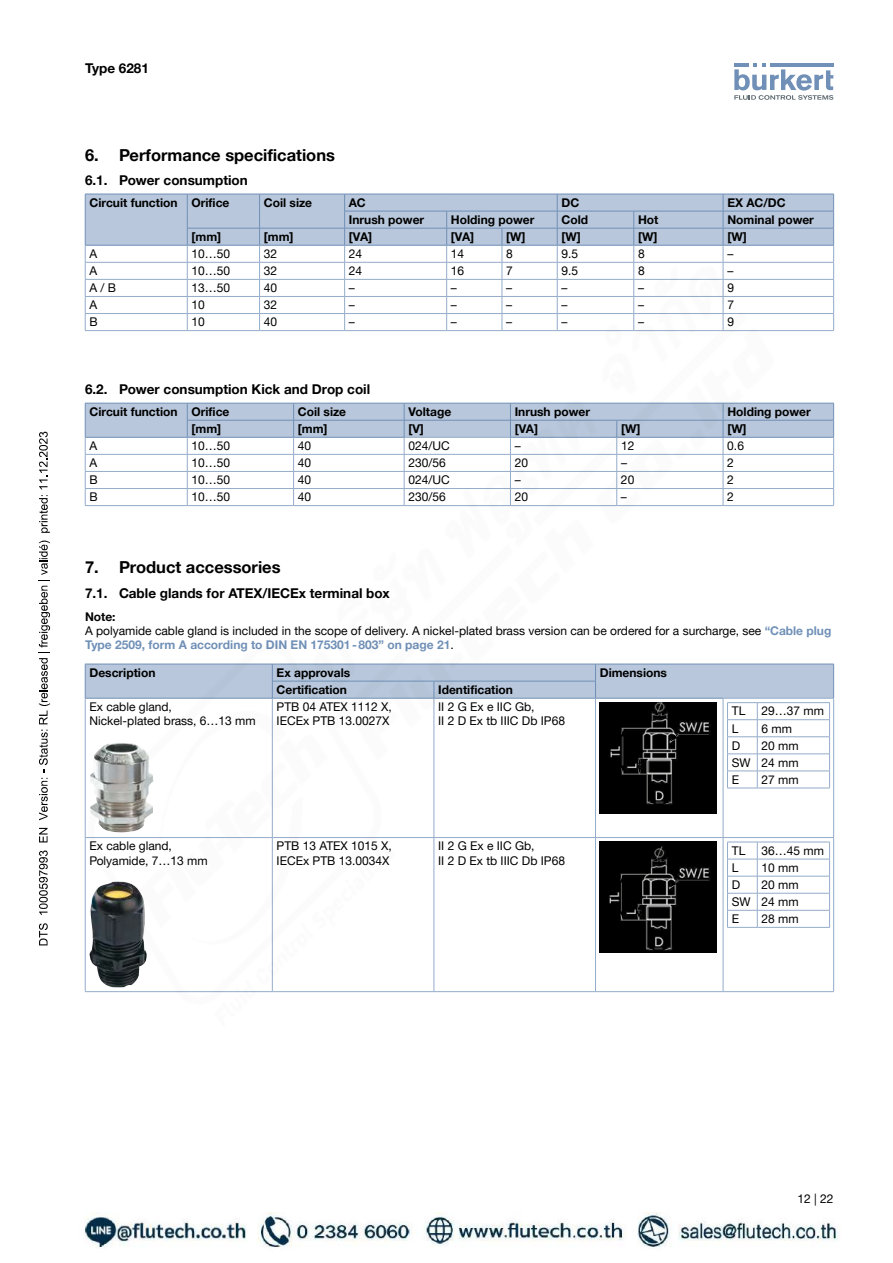
<style>
.page{position:relative;width:893px;height:1263px;background:#fff}
.page>*{position:absolute;margin:0;border:0;box-sizing:border-box;transform-origin:0 0}
.t1{font:700 16.5px "Helvetica Neue LTW1 G";color:#000}
.t2{font:700 13.5px "Helvetica Neue LTW1 G";color:#000}
.t3{font:12px/14.4px "Helvetica Neue LTW1 G";color:#000}
.t4{font:700 12px "Helvetica Neue LTW1 G";color:#000}
.s1{font-weight:700}
.s2{font-weight:700;color:#7090b7}
</style>
<div class="page">
<svg style="left:734px;top:63px;width:99px;height:37px"></svg>
<svg style="left:85px;top:194px;width:749px;height:34px;background:#b4c4d9"></svg>
<svg style="left:39px;top:923px;width:4px;height:22px"></svg>
<svg style="left:39px;top:850px;width:4px;height:65px"></svg>
<svg style="left:39px;top:828px;width:4px;height:14px"></svg>
<svg style="left:39px;top:540px;width:4px;height:280px"></svg>
<svg style="left:39px;top:495px;width:4px;height:38px"></svg>
<svg style="left:39px;top:432px;width:4px;height:57px"></svg>
<img style="left:84px;top:1213px;width:754px;height:34px">
<img style="left:43px;top:228px;width:792px;height:765px">
<p class="t2" style="left:85px;top:60px;width:65px">Type 6281</p>
<h1 class="t1" style="left:85px;top:145px;width:251px">6. Performance specifications</h1>
<p class="t2" style="left:85px;top:172px;width:164px">6.1. Power consumption</p>
<p class="t4" style="left:89px;top:195px;width:142px">Circuit function Orifice</p>
<p class="t4" style="left:264px;top:195px;width:50px">Coil size</p>
<p class="t4" style="left:349px;top:195px;width:18px">AC</p>
<p class="t4" style="left:561px;top:195px;width:19px">DC</p>
<p class="t4" style="left:727px;top:195px;width:60px">EX AC/DC</p>
<p class="t4" style="left:349px;top:212px;width:77px">Inrush power</p>
<p class="t4" style="left:451px;top:212px;width:85px">Holding power</p>
<p class="t4" style="left:561px;top:212px;width:28px">Cold</p>
<p class="t4" style="left:638px;top:212px;width:22px">Hot</p>
<p class="t4" style="left:727px;top:212px;width:88px">Nominal power</p>
<p class="t4" style="left:192px;top:229px;width:31px">[mm]</p>
<p class="t4" style="left:264px;top:229px;width:31px">[mm]</p>
<p class="t4" style="left:349px;top:229px;width:25px">[VA]</p>
<p class="t4" style="left:451px;top:229px;width:25px">[VA]</p>
<p class="t4" style="left:506px;top:229px;width:21px">[W]</p>
<p class="t4" style="left:561px;top:229px;width:21px">[W]</p>
<p class="t4" style="left:638px;top:229px;width:21px">[W]</p>
<p class="t4" style="left:727px;top:229px;width:21px">[W]</p>
<p class="t3" style="left:90px;top:246px;width:9px">A</p>
<p class="t3" style="left:192px;top:246px;width:40px">10…50</p>
<p class="t3" style="left:264px;top:246px;width:15px">32</p>
<p class="t3" style="left:349px;top:246px;width:15px">24</p>
<p class="t3" style="left:451px;top:246px;width:15px">14</p>
<p class="t3" style="left:506px;top:246px;width:8px">8</p>
<p class="t3" style="left:561px;top:246px;width:18px">9.5</p>
<p class="t3" style="left:638px;top:246px;width:8px">8</p>
<p class="t3" style="left:727px;top:246px;width:7px">–</p>
<p class="t3" style="left:90px;top:264px;width:9px">A</p>
<p class="t3" style="left:192px;top:264px;width:40px">10…50</p>
<p class="t3" style="left:264px;top:264px;width:15px">32</p>
<p class="t3" style="left:349px;top:264px;width:15px">24</p>
<p class="t3" style="left:451px;top:264px;width:15px">16</p>
<p class="t3" style="left:506px;top:264px;width:8px">7</p>
<p class="t3" style="left:561px;top:264px;width:18px">9.5</p>
<p class="t3" style="left:638px;top:264px;width:8px">8</p>
<p class="t3" style="left:727px;top:264px;width:7px">–</p>
<p class="t3" style="left:90px;top:281px;width:28px">A / B</p>
<p class="t3" style="left:192px;top:281px;width:40px">13…50</p>
<p class="t3" style="left:264px;top:281px;width:15px">40</p>
<p class="t3" style="left:349px;top:281px;width:7px">–</p>
<p class="t3" style="left:451px;top:281px;width:7px">–</p>
<p class="t3" style="left:506px;top:281px;width:7px">–</p>
<p class="t3" style="left:561px;top:281px;width:7px">–</p>
<p class="t3" style="left:638px;top:281px;width:7px">–</p>
<p class="t3" style="left:727px;top:281px;width:8px">9</p>
<p class="t3" style="left:90px;top:298px;width:9px">A</p>
<p class="t3" style="left:192px;top:298px;width:15px">10</p>
<p class="t3" style="left:264px;top:298px;width:15px">32</p>
<p class="t3" style="left:349px;top:298px;width:7px">–</p>
<p class="t3" style="left:451px;top:298px;width:7px">–</p>
<p class="t3" style="left:506px;top:298px;width:7px">–</p>
<p class="t3" style="left:561px;top:298px;width:7px">–</p>
<p class="t3" style="left:638px;top:298px;width:7px">–</p>
<p class="t3" style="left:727px;top:298px;width:8px">7</p>
<p class="t3" style="left:90px;top:315px;width:10px">B</p>
<p class="t3" style="left:192px;top:315px;width:15px">10</p>
<p class="t3" style="left:264px;top:315px;width:15px">40</p>
<p class="t3" style="left:349px;top:315px;width:7px">–</p>
<p class="t3" style="left:451px;top:315px;width:7px">–</p>
<p class="t3" style="left:506px;top:315px;width:7px">–</p>
<p class="t3" style="left:561px;top:315px;width:7px">–</p>
<p class="t3" style="left:638px;top:315px;width:7px">–</p>
<p class="t3" style="left:727px;top:315px;width:8px">9</p>
<p class="t2" style="left:85px;top:381px;width:287px">6.2. Power consumption Kick and Drop coil</p>
<p class="t4" style="left:89px;top:404px;width:142px">Circuit function Orifice</p>
<p class="t4" style="left:298px;top:404px;width:50px">Coil size</p>
<p class="t4" style="left:408px;top:404px;width:44px">Voltage</p>
<p class="t4" style="left:515px;top:404px;width:77px">Inrush power</p>
<p class="t4" style="left:727px;top:404px;width:85px">Holding power</p>
<p class="t4" style="left:192px;top:421px;width:31px">[mm]</p>
<p class="t4" style="left:298px;top:421px;width:31px">[mm]</p>
<p class="t4" style="left:408px;top:421px;width:17px">[V]</p>
<p class="t4" style="left:515px;top:421px;width:25px">[VA]</p>
<p class="t4" style="left:621px;top:421px;width:21px">[W]</p>
<p class="t4" style="left:727px;top:421px;width:21px">[W]</p>
<p class="t3" style="left:89px;top:439px;width:9px">A</p>
<p class="t3" style="left:192px;top:439px;width:40px">10…50</p>
<p class="t3" style="left:298px;top:439px;width:15px">40</p>
<p class="t3" style="left:408px;top:439px;width:43px">024/UC</p>
<p class="t3" style="left:515px;top:439px;width:7px">–</p>
<p class="t3" style="left:621px;top:439px;width:15px">12</p>
<p class="t3" style="left:727px;top:439px;width:18px">0.6</p>
<p class="t3" style="left:89px;top:456px;width:9px">A</p>
<p class="t3" style="left:192px;top:456px;width:40px">10…50</p>
<p class="t3" style="left:298px;top:456px;width:15px">40</p>
<p class="t3" style="left:408px;top:456px;width:39px">230/56</p>
<p class="t3" style="left:515px;top:456px;width:15px">20</p>
<p class="t3" style="left:621px;top:456px;width:7px">–</p>
<p class="t3" style="left:727px;top:456px;width:8px">2</p>
<p class="t3" style="left:89px;top:473px;width:10px">B</p>
<p class="t3" style="left:191px;top:473px;width:40px">10…50</p>
<p class="t3" style="left:298px;top:473px;width:15px">40</p>
<p class="t3" style="left:408px;top:473px;width:43px">024/UC</p>
<p class="t3" style="left:515px;top:473px;width:7px">–</p>
<p class="t3" style="left:621px;top:473px;width:15px">20</p>
<p class="t3" style="left:727px;top:473px;width:8px">2</p>
<p class="t3" style="left:89px;top:490px;width:10px">B</p>
<p class="t3" style="left:191px;top:490px;width:40px">10…50</p>
<p class="t3" style="left:298px;top:490px;width:15px">40</p>
<p class="t3" style="left:408px;top:490px;width:39px">230/56</p>
<p class="t3" style="left:515px;top:490px;width:15px">20</p>
<p class="t3" style="left:621px;top:490px;width:7px">–</p>
<p class="t3" style="left:727px;top:490px;width:8px">2</p>
<h1 class="t1" style="left:85px;top:557px;width:197px">7. Product accessories</h1>
<p class="t2" style="left:85px;top:585px;width:306px">7.1. Cable glands for ATEX/IECEx terminal box</p>
<p class="t3" style="left:85px;top:609px;width:748px"><span class="s1">Note:<br></span>A polyamide cable gland is included in the scope of delivery. A nickel-plated brass version can be ordered for a surcharge, see <span class="s2">“Cable plug<br>Type 2509, form A according to DIN EN 175301-803” on page 21</span>.</p>
<p class="t4" style="left:89px;top:665px;width:67px">Description</p>
<p class="t4" style="left:277px;top:665px;width:75px">Ex approvals</p>
<p class="t4" style="left:600px;top:665px;width:69px">Dimensions</p>
<p class="t4" style="left:277px;top:682px;width:72px">Certification</p>
<p class="t4" style="left:438px;top:682px;width:76px">Identification</p>
<p class="t3" style="left:89px;top:699px;width:168px">Ex cable gland,<br>Nickel-plated brass, 6…13 mm</p>
<p class="t3" style="left:277px;top:699px;width:117px">PTB 04 ATEX 1112 X,<br>IECEx PTB 13.0027X</p>
<p class="t3" style="left:438px;top:699px;width:128px">II 2 G Ex e IIC Gb,<br>II 2 D Ex tb IIIC Db IP68</p>
<p class="t3" style="left:732px;top:704px;width:15px">TL</p>
<p class="t3" style="left:761px;top:704px;width:64px">29…37 mm</p>
<p class="t3" style="left:732px;top:721px;width:8px">L</p>
<p class="t3" style="left:761px;top:721px;width:32px">6 mm</p>
<p class="t3" style="left:732px;top:738px;width:10px">D</p>
<p class="t3" style="left:732px;top:737px;width:68px;line-height:17.1px;text-align:justify;text-indent:30px">20 mm SW 24 mm E</p>
<p class="t3" style="left:761px;top:772px;width:39px">27 mm</p>
<p class="t3" style="left:89px;top:839px;width:120px">Ex cable gland,<br>Polyamide, 7…13 mm</p>
<p class="t3" style="left:277px;top:839px;width:117px">PTB 13 ATEX 1015 X,<br>IECEx PTB 13.0034X</p>
<p class="t3" style="left:438px;top:839px;width:128px">II 2 G Ex e IIC Gb,<br>II 2 D Ex tb IIIC Db IP68</p>
<p class="t3" style="left:732px;top:843px;width:15px">TL</p>
<p class="t3" style="left:761px;top:843px;width:64px">36…45 mm</p>
<p class="t3" style="left:732px;top:860px;width:8px">L</p>
<p class="t3" style="left:761px;top:860px;width:39px">10 mm</p>
<p class="t3" style="left:732px;top:877px;width:10px">D</p>
<p class="t3" style="left:732px;top:876px;width:68px;line-height:17.1px;text-align:justify;text-indent:30px">20 mm SW 24 mm E</p>
<p class="t3" style="left:761px;top:911px;width:39px">28 mm</p>
<p class="t3" style="left:797px;top:1191px;width:38px">12 | 22</p>
</div>
